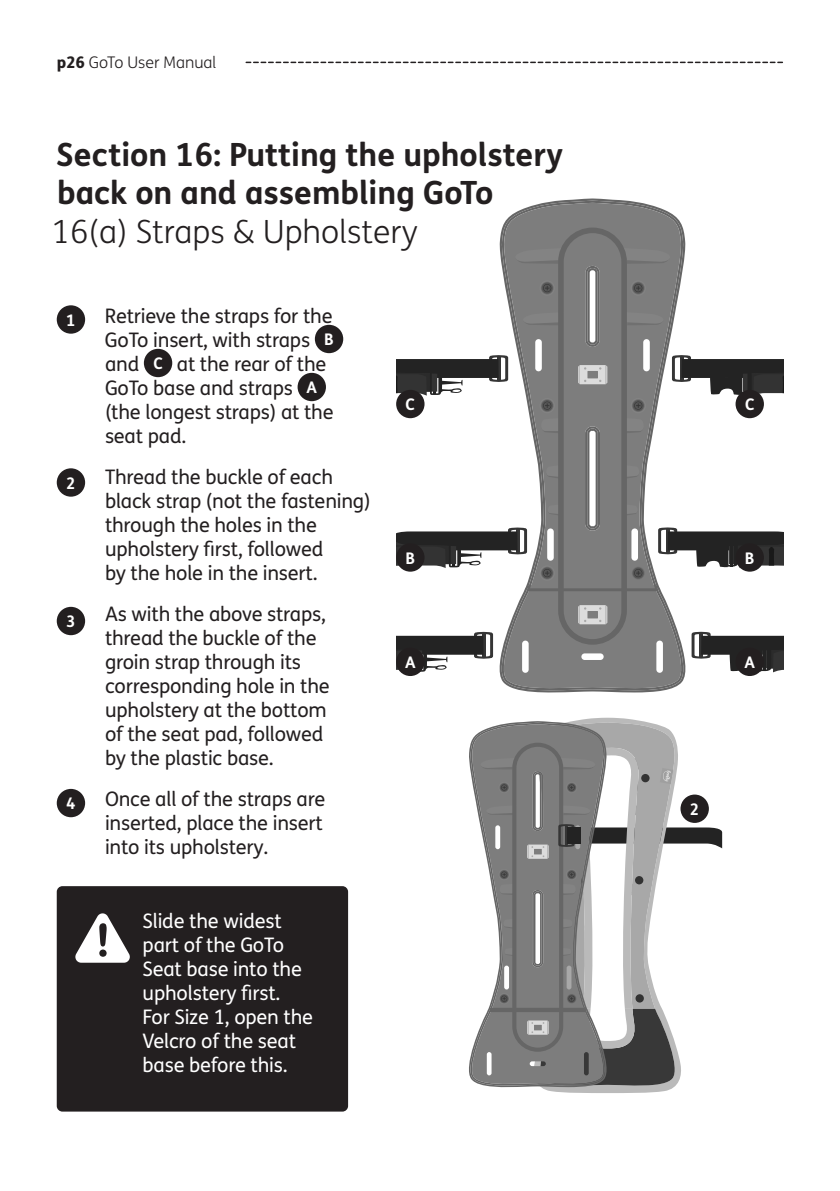
<style>
.page{position:relative;width:840px;height:1191px;background:#fff}
.page>*{position:absolute;margin:0;border:0;box-sizing:border-box;transform-origin:0 0}
.t1{font:700 32px/38.4px "FS Me";color:#231f20}
.t2{font:300 32px "FS Me";color:#231f20}
.t3{font:20px/24px "FS Me";letter-spacing:-.01em;color:#231f20}
.t4{font:20px/24px "FS Me";letter-spacing:-.01em;color:#fff}
.t5{font:300 16px "FS Me";color:#231f20}
.t6{font:700 16px "FS Me";color:#fff}
.s1{font-weight:800}
.s2{font-weight:700;font-size:16px;color:#fff}
</style>
<div class="page">
<svg style="left:246px;top:62px;width:536px;height:1px"></svg>
<div style="left:315px;top:325px;width:28px;height:28px;background:#231f20;border-radius:50%"></div>
<div style="left:144px;top:349px;width:28px;height:28px;background:#231f20;border-radius:50%"></div>
<div style="left:297px;top:373px;width:29px;height:28px;background:#231f20;border-radius:50%"></div>
<div style="left:57px;top:305px;width:28px;height:29px;background:#231f20;border-radius:50%"></div>
<div style="left:57px;top:468px;width:28px;height:28px;background:#231f20;border-radius:50%"></div>
<div style="left:57px;top:607px;width:28px;height:28px;background:#231f20;border-radius:50%"></div>
<div style="left:57px;top:789px;width:28px;height:28px;background:#231f20;border-radius:50%"></div>
<svg style="left:500px;top:201px;width:183px;height:79px"></svg>
<svg style="left:396px;top:355px;width:107px;height:41px"></svg>
<svg style="left:396px;top:531px;width:107px;height:37px"></svg>
<svg style="left:681px;top:355px;width:102px;height:41px"></svg>
<svg style="left:681px;top:531px;width:101px;height:37px;background:#474747"></svg>
<svg style="left:503px;top:203px;width:178px;height:385px;fill:#7d7d7d"></svg>
<svg style="left:515px;top:248px;width:45px;height:16px"></svg>
<svg style="left:522px;top:312px;width:36px;height:13px"></svg>
<svg style="left:626px;top:312px;width:37px;height:13px"></svg>
<svg style="left:624px;top:248px;width:46px;height:16px"></svg>
<svg style="left:544px;top:465px;width:14px;height:14px"></svg>
<svg style="left:546px;top:504px;width:12px;height:11px"></svg>
<svg style="left:626px;top:465px;width:14px;height:14px"></svg>
<svg style="left:626px;top:504px;width:12px;height:11px"></svg>
<svg style="left:539px;top:418px;width:19px;height:15px"></svg>
<svg style="left:626px;top:418px;width:19px;height:15px"></svg>
<div style="left:539px;top:280px;width:15px;height:16px;background:#838383;border-radius:50%"></div>
<svg style="left:540px;top:282px;width:13px;height:12px"></svg>
<svg style="left:541px;top:282px;width:11px;height:12px"></svg>
<svg style="left:543px;top:284px;width:8px;height:8px"></svg>
<div style="left:539px;top:398px;width:15px;height:15px;background:#838383;border-radius:50%"></div>
<svg style="left:540px;top:399px;width:13px;height:13px"></svg>
<div style="left:541px;top:400px;width:11px;height:11px;background:#565656;border-radius:50%"></div>
<div style="left:543px;top:401px;width:8px;height:9px;background:#494949;border-radius:50%"></div>
<svg style="left:543px;top:402px;width:7px;height:7px"></svg>
<div style="left:539px;top:565px;width:15px;height:16px;background:#838383;border-radius:50%"></div>
<svg style="left:540px;top:566px;width:13px;height:13px"></svg>
<svg style="left:541px;top:567px;width:11px;height:11px"></svg>
<svg style="left:543px;top:569px;width:8px;height:8px"></svg>
<div style="left:630px;top:280px;width:15px;height:16px;background:#838383;border-radius:50%"></div>
<svg style="left:631px;top:282px;width:13px;height:12px"></svg>
<svg style="left:632px;top:282px;width:11px;height:12px"></svg>
<svg style="left:633px;top:284px;width:9px;height:8px"></svg>
<svg style="left:634px;top:284px;width:7px;height:7px"></svg>
<svg style="left:635px;top:286px;width:5px;height:4px"></svg>
<div style="left:630px;top:398px;width:15px;height:15px;background:#838383;border-radius:50%"></div>
<svg style="left:631px;top:399px;width:13px;height:13px"></svg>
<div style="left:632px;top:400px;width:11px;height:11px;background:#565656;border-radius:50%"></div>
<svg style="left:633px;top:401px;width:9px;height:9px"></svg>
<svg style="left:634px;top:402px;width:7px;height:7px"></svg>
<svg style="left:631px;top:566px;width:13px;height:13px"></svg>
<svg style="left:632px;top:567px;width:11px;height:11px"></svg>
<svg style="left:633px;top:569px;width:9px;height:8px"></svg>
<svg style="left:634px;top:569px;width:7px;height:7px"></svg>
<svg style="left:635px;top:571px;width:5px;height:4px"></svg>
<div style="left:558px;top:227px;width:68px;height:417px;border:6px solid #666;border-radius:32px"></div>
<div style="left:535px;top:339px;width:6px;height:32px;background:#fff;border-radius:3px"></div>
<div style="left:643px;top:339px;width:6px;height:32px;background:#fff;border-radius:3px"></div>
<div style="left:547px;top:528px;width:6px;height:32px;background:#fff;border-radius:3px"></div>
<div style="left:631px;top:528px;width:6px;height:32px;background:#fff;border-radius:3px"></div>
<svg style="left:577px;top:365px;width:30px;height:19px"></svg>
<svg style="left:396px;top:588px;width:386px;height:105px"></svg>
<svg style="left:542px;top:717px;width:131px;height:376px"></svg>
<svg style="left:469px;top:721px;width:253px;height:367px"></svg>
<div style="left:396px;top:647px;width:28px;height:29px;background:#231f20;border-radius:50%"></div>
<div style="left:735px;top:647px;width:28px;height:29px;background:#231f20;border-radius:50%"></div>
<div style="left:396px;top:390px;width:28px;height:28px;background:#231f20;border-radius:50%"></div>
<div style="left:735px;top:390px;width:28px;height:28px;background:#231f20;border-radius:50%"></div>
<div style="left:396px;top:543px;width:28px;height:28px;background:#231f20;border-radius:50%"></div>
<div style="left:735px;top:543px;width:28px;height:28px;background:#231f20;border-radius:50%"></div>
<div style="left:57px;top:886px;width:291px;height:225px;background:#231f20;border-radius:6px"></div>
<svg style="left:75px;top:913px;width:55px;height:49px"></svg>
<p class="t5" style="left:57px;top:52px;width:161px"><span class="s1">p26</span> GoTo User Manual</p>
<h1 class="t1" style="left:56px;top:134px;width:508px">Section 16: Putting the upholstery back on and assembling GoTo</h1>
<h1 class="t2" style="left:52px;top:209px;width:367px">16(a) Straps &amp; Upholstery</h1>
<p class="t3" style="left:105px;top:304px;width:230px">Retrieve the straps for the<br>GoTo insert, with straps <span class="s2">B </span>and <span class="s2">C</span> at the rear of the<br>GoTo base and straps <span class="s2">A </span>(the longest straps) at the seat pad.</p>
<p class="t3" style="left:105px;top:465px;width:267px">Thread the buckle of each black strap (not the fastening) through the holes in the upholstery first, followed<br>by the hole in the insert.</p>
<p class="t3" style="left:105px;top:602px;width:226px">As with the above straps, thread the buckle of the groin strap through its corresponding hole in the upholstery at the bottom of the seat pad, followed by the plastic base.</p>
<p class="t3" style="left:105px;top:787px;width:222px;text-align:justify">Once all of the straps are inserted, place the insert into its upholstery.</p>
<p class="t6" style="left:66px;top:307px;width:11px">1</p>
<p class="t6" style="left:405px;top:392px;width:11px">C</p>
<p class="t6" style="left:744px;top:392px;width:11px">C</p>
<p class="t6" style="left:66px;top:470px;width:11px">2</p>
<p class="t6" style="left:405px;top:545px;width:11px">B</p>
<p class="t6" style="left:744px;top:545px;width:11px">B</p>
<p class="t6" style="left:66px;top:609px;width:11px">3</p>
<p class="t6" style="left:405px;top:650px;width:12px">A</p>
<p class="t6" style="left:744px;top:650px;width:12px">A</p>
<p class="t6" style="left:66px;top:791px;width:11px">4</p>
<p class="t6" style="left:689px;top:796px;width:11px">2</p>
<p class="t4" style="left:142px;top:909px;width:172px">Slide the widest part of the GoTo<br>Seat base into the upholstery first.<br>For Size 1, open the<br>Velcro of the seat base before this.</p>
</div>
